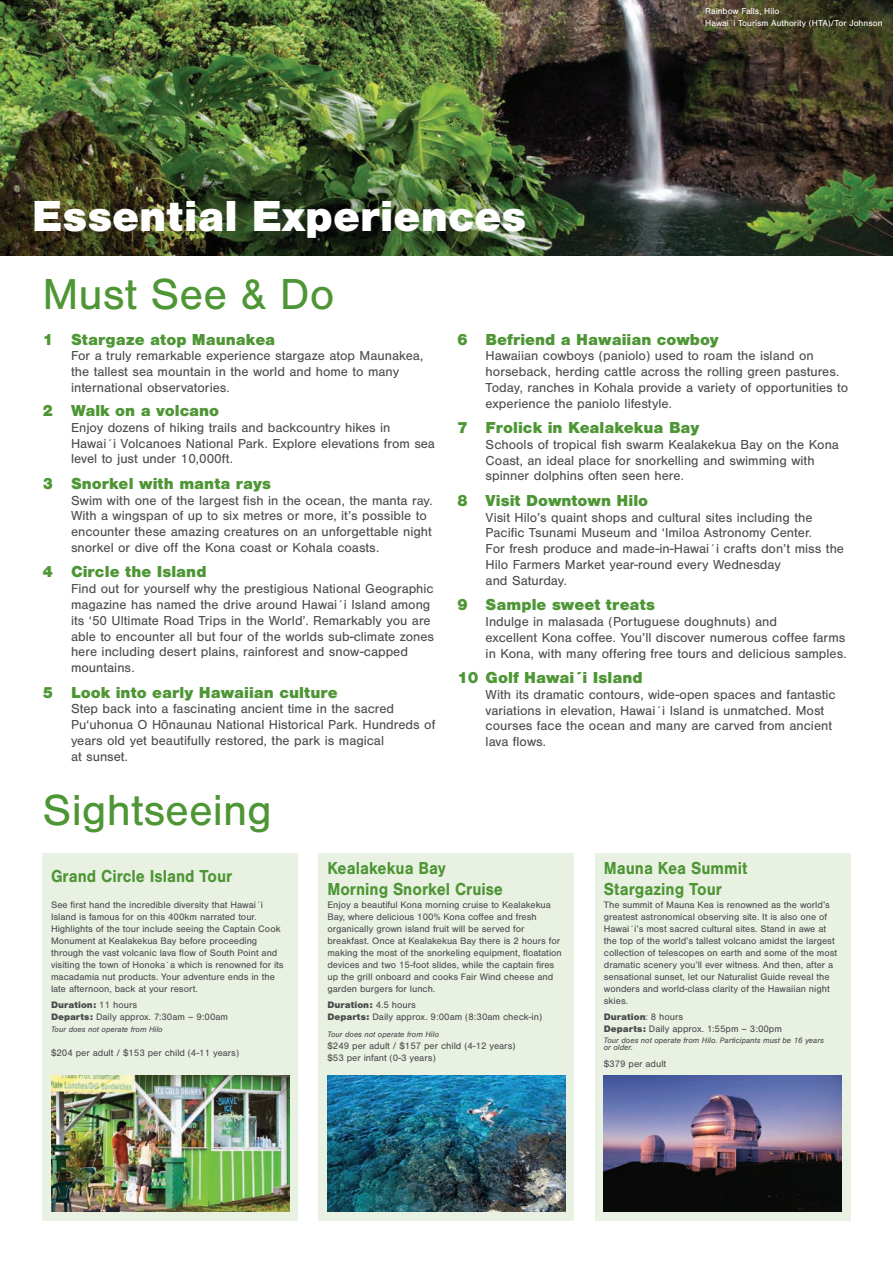
<style>
.page{position:relative;width:893px;height:1263px;background:#fff}
.page>*{position:absolute;margin:0;border:0;box-sizing:border-box;transform-origin:0 0}
.t1{font:45px "Nimbus San";color:#4e9635}
.t2{font:900 45px "Nimbus San";color:#fff}
.t3{font:700 18px/21px "Nimbus San";color:#4e9635;scale:.9 1}
.t4{font:900 16.5px "Nimbus San";color:#4e9635}
.t5{font:13.5px/15.8px "Nimbus San";color:#4b4c4d}
.t6{font:9.75px/12px "Nimbus San";color:#4b4c4d}
.t7{font:9px/12px "Nimbus San";color:#fff}
.t8{font:italic 8.25px/7.5px "Nimbus San";color:#4b4c4d}
.s1{font-family:"Helvetica"}
.s2{font-weight:900}
</style>
<div class="page">
<img style="left:0;top:0;width:893px;height:255px">
<div style="left:319px;top:853px;width:255px;height:367px;background:#e9f1e3"></div>
<div style="left:43px;top:853px;width:255px;height:367px;background:#e9f1e3"></div>
<div style="left:595px;top:853px;width:255px;height:367px;background:#e9f1e3"></div>
<img style="left:604px;top:1075px;width:238px;height:137px">
<img style="left:327px;top:1075px;width:239px;height:137px">
<img style="left:51px;top:1075px;width:238px;height:137px">
<h1 class="t2" style="left:32px;top:191px;width:496px">Essential Experiences</h1>
<h1 class="t1" style="left:43px;top:269px;width:294px">Must See &amp; Do</h1>
<p class="t7" style="left:705px;top:5px;width:179px">Rainbow Falls, Hilo<br>Hawai´i Tourism Authority (HTA)/Tor Johnson</p>
<p class="t4" style="left:43px;top:330px;width:234px">1 Stargaze atop Maunakea</p>
<p class="t5" style="left:71px;top:348px;width:354px">For a truly remarkable experience stargaze atop Maunakea, the tallest sea mountain in the world and home to many international observatories.</p>
<p class="t4" style="left:43px;top:401px;width:178px">2 Walk on a volcano</p>
<p class="t5" style="left:71px;top:420px;width:365px">Enjoy dozens of hiking trails and backcountry hikes in<br>Hawai´i Volcanoes National Park. Explore elevations from sea level to just under 10,000ft.</p>
<p class="t4" style="left:43px;top:474px;width:230px">3 Snorkel with manta rays</p>
<p class="t5" style="left:71px;top:493px;width:363px">Swim with one of the largest fish in the ocean, the manta ray.<br>With a wingspan of up to six metres or more, it’s possible to encounter these amazing creatures on an unforgettable night snorkel or dive off the Kona coast or Kohala coasts.</p>
<p class="t4" style="left:43px;top:563px;width:165px">4 Circle the Island</p>
<p class="t5" style="left:71px;top:581px;width:365px">Find out for yourself why the prestigious National Geographic magazine has named the drive around Hawai´i Island among its ‘50 Ultimate Road Trips in the World’. Remarkably you are able to encounter all but four of the worlds sub-climate zones here including desert plains, rainforest and snow-capped mountains.</p>
<p class="t4" style="left:43px;top:683px;width:297px">5 Look into early Hawaiian culture</p>
<p class="t5" style="left:71px;top:701px;width:366px">Step back into a fascinating ancient time in the sacred Pu‘uhonua O H<span class="s1">ō</span>naunau National Historical Park. Hundreds of years old yet beautifully restored, the park is magical<br>at sunset.</p>
<h1 class="t1" style="left:43px;top:785px;width:231px">Sightseeing</h1>
<p class="t4" style="left:457px;top:330px;width:263px">6 Befriend a Hawaiian cowboy</p>
<p class="t5" style="left:486px;top:348px;width:364px">Hawaiian cowboys (paniolo) used to roam the island on horseback, herding cattle across the rolling green pastures.<br>Today, ranches in Kohala provide a variety of opportunities to experience the paniolo lifestyle.</p>
<p class="t4" style="left:457px;top:418px;width:244px">7 Frolick in Kealakekua Bay</p>
<p class="t5" style="left:486px;top:437px;width:355px">Schools of tropical fish swarm Kealakekua Bay on the Kona<br>Coast, an ideal place for snorkelling and swimming with spinner dolphins often seen here.</p>
<p class="t4" style="left:457px;top:491px;width:193px">8 Visit Downtown Hilo</p>
<p class="t5" style="left:486px;top:510px;width:360px">Visit Hilo’s quaint shops and cultural sites including the Pacific Tsunami Museum and ‘Imiloa Astronomy Center.<br>For fresh produce and made-in-Hawai´i crafts don’t miss the Hilo Farmers Market year-round every Wednesday<br>and Saturday.</p>
<p class="t4" style="left:457px;top:595px;width:199px">9 Sample sweet treats</p>
<p class="t5" style="left:486px;top:614px;width:363px">Indulge in malasada (Portuguese doughnuts) and<br>excellent Kona coffee. You’ll discover numerous coffee farms in Kona, with many offering free tours and delicious samples.</p>
<p class="t4" style="left:457px;top:668px;width:187px">10 Golf Hawai´i Island</p>
<p class="t5" style="left:486px;top:687px;width:352px">With its dramatic contours, wide-open spaces and fantastic variations in elevation, Hawai´i Island is unmatched. Most courses face the ocean and many are carved from ancient lava flows.</p>
<h2 class="t3" style="left:51px;top:866px;width:203px">Grand Circle Island Tour</h2>
<h2 class="t3" style="left:604px;top:857px;width:161px">Mauna Kea Summit<br>Stargazing Tour</h2>
<p class="t6" style="left:327px;top:899px;width:236px">Enjoy a beautiful Kona morning cruise to Kealakekua Bay, where delicious 100% Kona coffee and fresh organically grown island fruit will be served for breakfast. Once at Kealakekua Bay there is 2 hours for making the most of the snorkeling equipment, floatation devices and two 15-foot slides, while the captain fires up the grill onboard and cooks Fair Wind cheese and garden burgers for lunch.</p>
<p class="t6" style="left:327px;top:999px;width:216px"><span class="s2">Duration:</span> 4.5 hours<br><span class="s2">Departs:</span> Daily approx. 9:00am (8:30am check-in)</p>
<p class="t8" style="left:327px;top:1030px;width:113px">Tour does not operate from Hilo</p>
<p class="t6" style="left:327px;top:1039px;width:190px">$249 per adult / $157 per child (4-12 years) $53 per infant (0-3 years)</p>
<h2 class="t3" style="left:327px;top:857px;width:197px">Kealakekua Bay<br>Morning Snorkel Cruise</h2>
<p class="t6" style="left:51px;top:899px;width:234px">See first hand the incredible diversity that Hawai´i Island is famous for on this 400km narrated tour.<br>Highlights of the tour include seeing the Captain Cook Monument at Kealakekua Bay before proceeding through the vast volcanic lava flow of South Point and visiting the town of Honoka`a which is renowned for its macadamia nut products. Your adventure ends in the late afternoon, back at your resort.</p>
<p class="t6" style="left:51px;top:999px;width:179px"><span class="s2">Duration:</span> 11 hours<br><span class="s2">Departs:</span> Daily approx. 7:30am – 9:00am</p>
<p class="t8" style="left:51px;top:1026px;width:113px">Tour does not operate from Hilo</p>
<p class="t6" style="left:51px;top:1047px;width:190px">$204 per adult / $153 per child (4-11 years)</p>
<p class="t6" style="left:604px;top:899px;width:235px">The summit of Mauna Kea is renowned as the world’s greatest astronomical observing site. It is also one of Hawai´i’s most sacred cultural sites. Stand in awe at the top of the world’s tallest volcano amidst the largest collection of telescopes on earth and some of the most dramatic scenery you’ll ever witness. And then, after a sensational sunset, let our Naturalist Guide reveal the wonders and world-class clarity of the Hawaiian night skies.</p>
<p class="t6" style="left:604px;top:1011px;width:180px"><span class="s2">Duration</span>: 8 hours<br><span class="s2">Departs:</span> Daily approx. 1:55pm – 3:00pm</p>
<p class="t8" style="left:604px;top:1036px;width:222px">Tour does not operate from Hilo. Participants must be 16 years or older.</p>
<p class="t6" style="left:604px;top:1057px;width:64px">$379 per adult</p>
</div>
